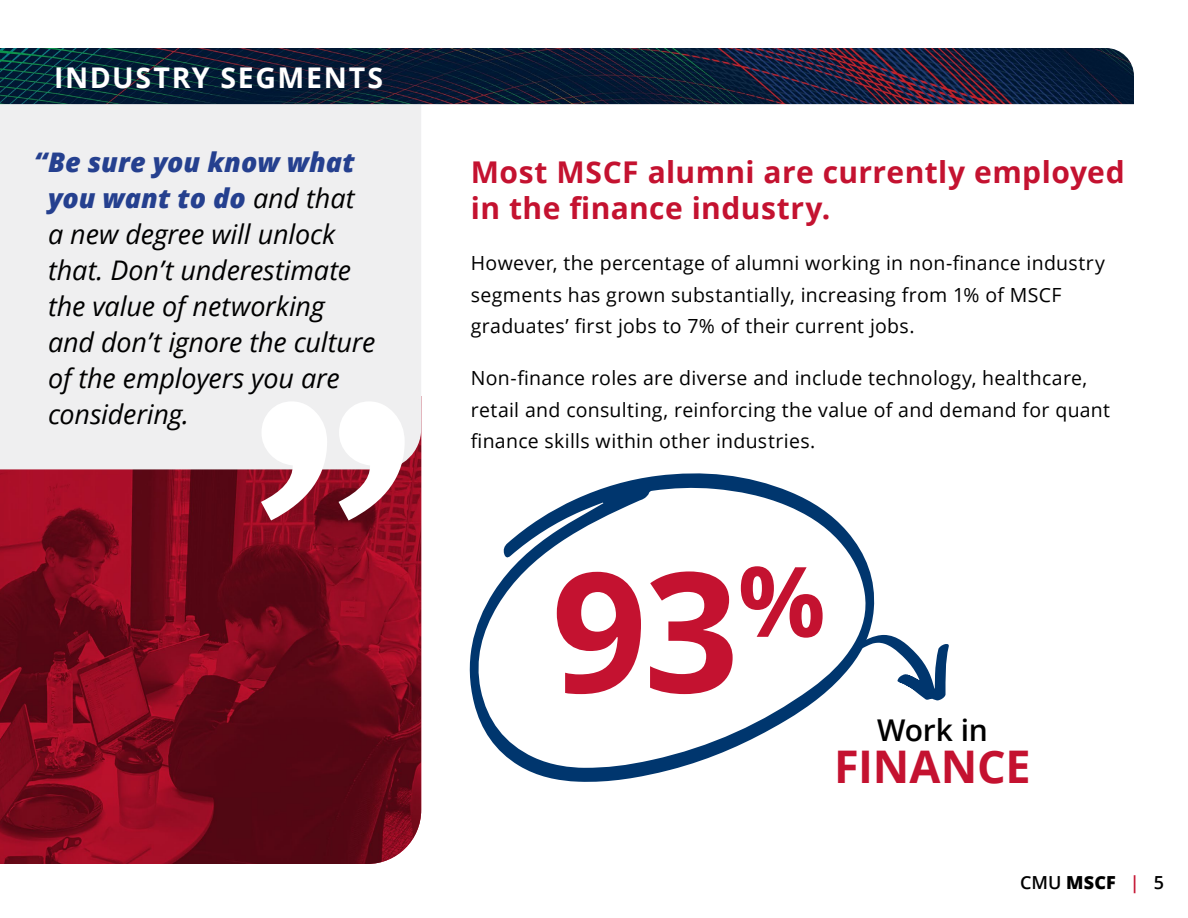
<style>
.page{position:relative;width:1188px;height:918px;background:#fff}
.page>*{position:absolute;margin:0;border:0;box-sizing:border-box;transform-origin:0 0}
.t1{font:700 167.1px "Open Sans";color:#c41230}
.t2{font:700 45px "Open Sans";letter-spacing:-.01em;color:#c41230}
.t3{font:700 30px/36px "Open Sans";letter-spacing:.015em;color:#c41230}
.t4{font:600 30px "Open Sans";letter-spacing:-.01em;color:#000}
.t5{font:700 28.5px "Open Sans";letter-spacing:.06em;color:#fff}
.t6{font:italic 27px/36px "Open Sans";letter-spacing:-.005em;color:#000}
.t7{font:19.5px/31.5px "Open Sans";letter-spacing:.015em;color:#000}
.t8{font:600 18px "Open Sans";color:#000}
.s1{font-weight:800;color:#25408f}
.s2{font-weight:800}
.s3{color:#c41230}
</style>
<div class="page">
<img style="left:0;top:469px;width:421px;height:395px">
<div style="left:0;top:104px;width:421px;height:365px;background:#efeff0"></div>
<img style="left:0;top:48px;width:1134px;height:56px">
<svg style="left:469px;top:473px;width:406px;height:309px"></svg>
<svg style="left:852px;top:635px;width:97px;height:66px"></svg>
<svg style="left:261px;top:401px;width:144px;height:120px"></svg>
<h3 class="t5" style="left:54px;top:57px;width:331px">INDUSTRY SEGMENTS</h3>
<h3 class="t6" style="left:48px;top:143px;width:329px;text-indent:-14px"><span class="s1">“Be sure you know what you want to do</span> and that a new degree will unlock that. Don’t underestimate the value of networking and don’t ignore the culture of the employers you are considering.</h3>
<h3 class="t3" style="left:471px;top:153px;width:655px">Most MSCF alumni are currently employed in the finance industry.</h3>
<p class="t7" style="left:471px;top:247px;width:636px">However, the percentage of alumni working in non-finance industry segments has grown substantially, increasing from 1% of MSCF graduates’ first jobs to 7% of their current jobs.</p>
<p class="t7" style="left:471px;top:362px;width:641px">Non-finance roles are diverse and include technology, healthcare, retail and consulting, reinforcing the value of and demand for quant finance skills within other industries.</p>
<h1 class="t1" style="left:551px;top:514px;width:276px">93<sup>%</sup></h1>
<h3 class="t4" style="left:877px;top:710px;width:112px">Work in</h3>
<h2 class="t2" style="left:834px;top:735px;width:198px">FINANCE</h2>
<p class="t8" style="left:1020px;top:870px;width:145px">CMU <span class="s2">MSCF</span> <span class="s3">|</span> 5</p>
</div>
